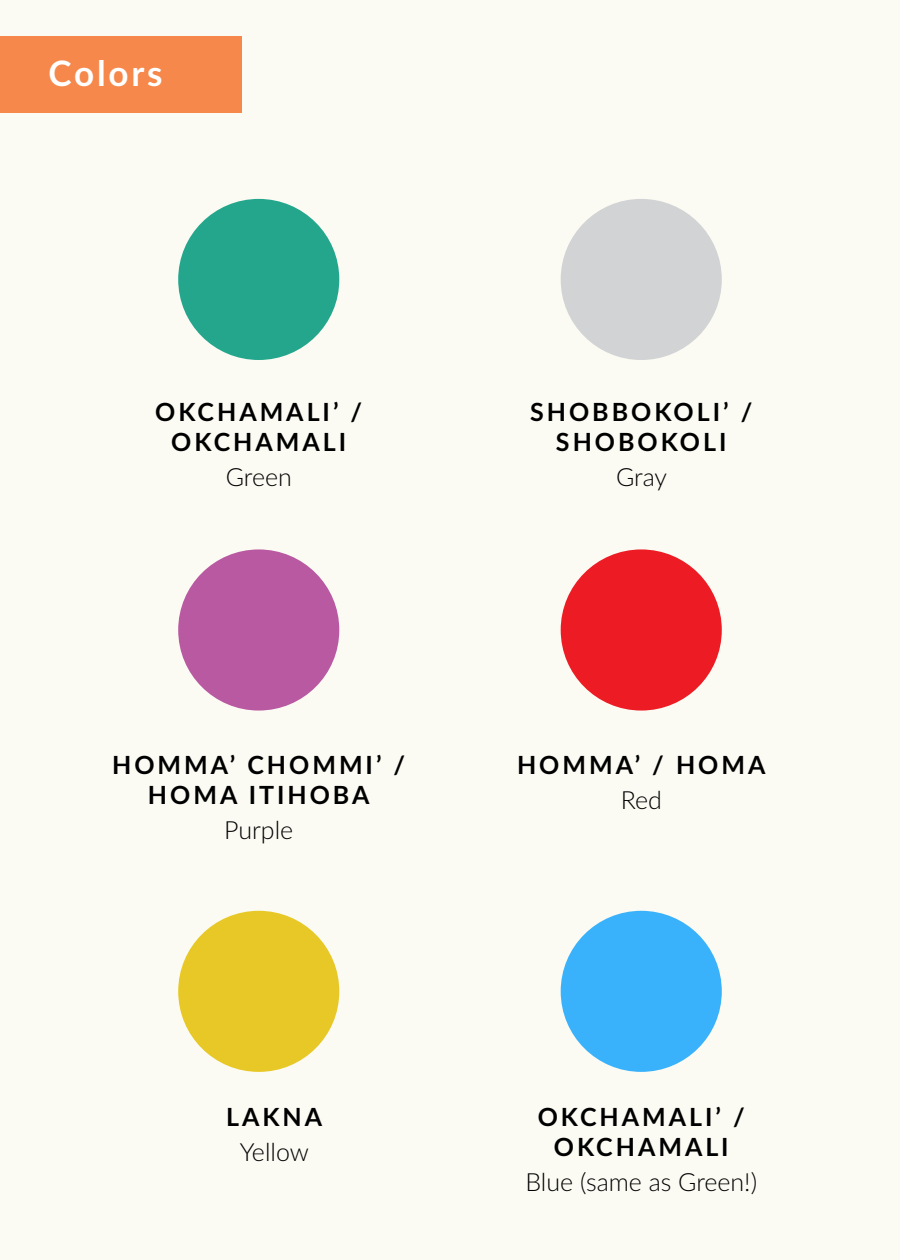
<style>
.page{position:relative;width:900px;height:1260px;background:#fbfbf3}
.page>*{position:absolute;margin:0;border:0;box-sizing:border-box;transform-origin:0 0}
.t1{font:700 35px "Lato";letter-spacing:.08em;color:#fff}
.t2{font:700 25px/30px "Lato";letter-spacing:.12em;color:#000;text-align:center}
.t3{font:300 25px "Lato";color:#000}
</style>
<div class="page">
<div style="left:0;top:36px;width:241px;height:76px;background:#f6884b"></div>
<div style="left:178px;top:199px;width:161px;height:161px;background:#24a68d;border-radius:50%"></div>
<div style="left:178px;top:549px;width:161px;height:162px;background:#b859a2;border-radius:50%"></div>
<div style="left:178px;top:911px;width:161px;height:161px;background:#e7c826;border-radius:50%"></div>
<div style="left:561px;top:199px;width:161px;height:161px;background:#d1d3d4;border-radius:50%"></div>
<div style="left:561px;top:549px;width:161px;height:162px;background:#ed1c24;border-radius:50%"></div>
<div style="left:561px;top:911px;width:161px;height:161px;background:#3ab2fb;border-radius:50%"></div>
<h1 class="t1" style="left:49px;top:48px;width:116px">Colors</h1>
<p class="t2" style="left:155px;top:396px;width:209px">OKCHAMALI’ /<br>OKCHAMALI</p>
<p class="t3" style="left:226px;top:459px;width:68px">Green</p>
<p class="t2" style="left:112px;top:748px;width:295px">HOMMA’ CHOMMI’ /<br>HOMA ITIHOBA</p>
<p class="t3" style="left:224px;top:812px;width:71px">Purple</p>
<p class="t2" style="left:226px;top:1101px;width:98px">LAKNA</p>
<p class="t3" style="left:240px;top:1135px;width:71px">Yellow</p>
<p class="t2" style="left:530px;top:396px;width:224px">SHOBBOKOLI’ /<br>SHOBOKOLI</p>
<p class="t3" style="left:616px;top:459px;width:53px">Gray</p>
<p class="t2" style="left:517px;top:748px;width:250px">HOMMA’ / HOMA</p>
<p class="t3" style="left:621px;top:782px;width:43px">Red</p>
<p class="t2" style="left:538px;top:1101px;width:209px">OKCHAMALI’ /<br>OKCHAMALI</p>
<p class="t3" style="left:525px;top:1165px;width:233px">Blue (same as Green!)</p>
</div>
